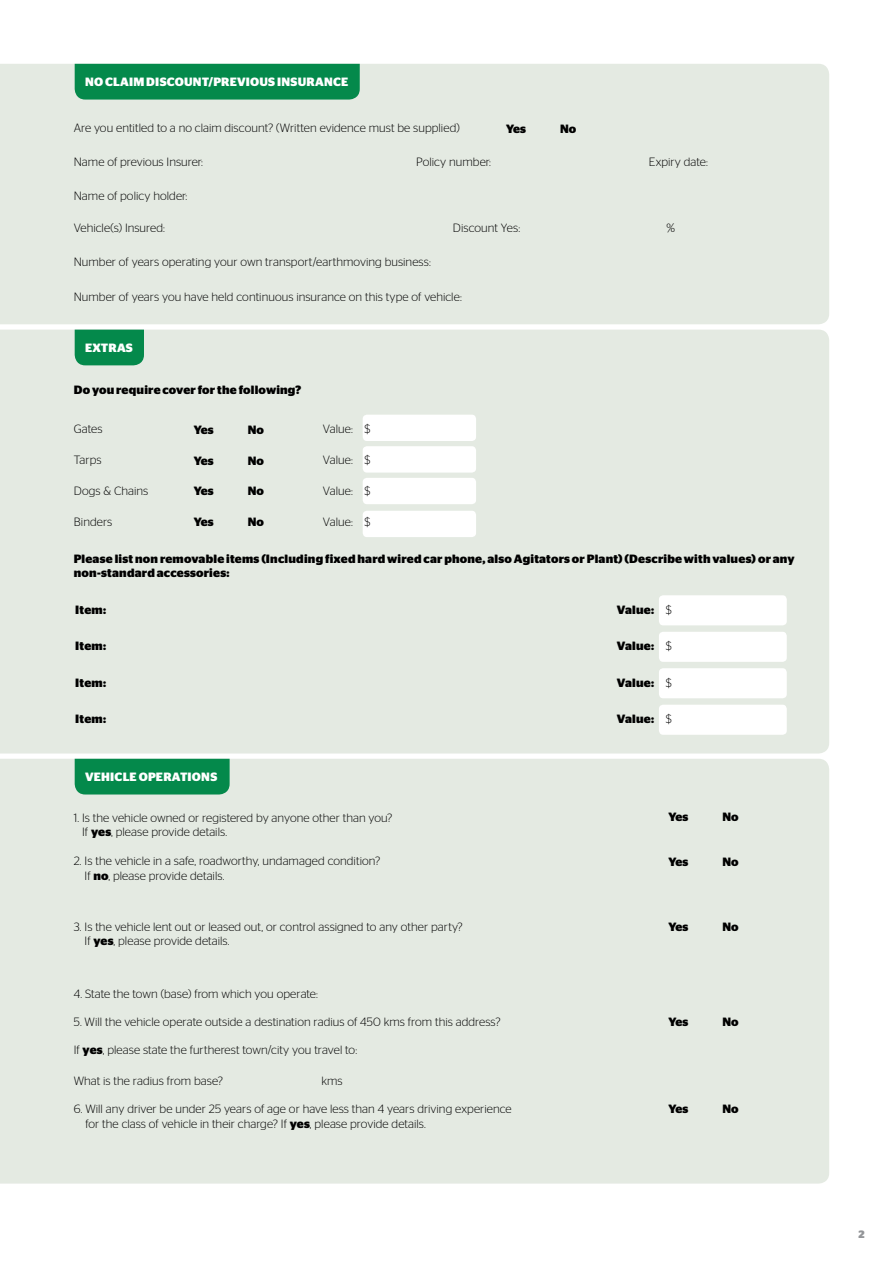
<style>
.page{position:relative;width:893px;height:1263px;background:#fff}
.page>*{position:absolute;margin:0;border:0;box-sizing:border-box;transform-origin:0 0}
.t1{font:300 12px/14.4px "Stag Sans";letter-spacing:.005em;color:#000}
.t2{font:700 12px/14.4px "Stag Sans";letter-spacing:.015em;color:#000}
.t3{font:700 12px "Stag Sans";letter-spacing:.02em;color:#fff}
.t4{font:700 10.65px "Stag Sans";color:#939598}
.s1{font-weight:700}
.s2{font-weight:300}
</style>
<div class="page">
<div style="left:0;top:330px;width:829px;height:423px;background:#e4eae2"></div>
<div style="left:75px;top:330px;width:69px;height:35px;background:#04894b"></div>
<div style="left:0;top:64px;width:829px;height:260px;background:#e4eae2"></div>
<div style="left:75px;top:64px;width:285px;height:36px;background:#04894b"></div>
<div style="left:363px;top:415px;width:113px;height:26px;background:#fff;border-radius:4px"></div>
<div style="left:659px;top:595px;width:128px;height:30px;background:#fff;border-radius:4px"></div>
<div style="left:659px;top:632px;width:128px;height:30px;background:#fff;border-radius:4px"></div>
<div style="left:659px;top:668px;width:128px;height:30px;background:#fff;border-radius:4px"></div>
<div style="left:659px;top:705px;width:128px;height:30px;background:#fff;border-radius:4px"></div>
<div style="left:363px;top:446px;width:113px;height:27px;background:#fff;border-radius:4px"></div>
<div style="left:363px;top:478px;width:113px;height:26px;background:#fff;border-radius:4px"></div>
<div style="left:363px;top:511px;width:113px;height:26px;background:#fff;border-radius:4px"></div>
<div style="left:0;top:759px;width:829px;height:424px;background:#e4eae2"></div>
<div style="left:75px;top:759px;width:155px;height:35px;background:#04894b"></div>
<p class="t3" style="left:85px;top:75px;width:265px">NO CLAIM DISCOUNT/PREVIOUS INSURANCE</p>
<p class="t1" style="left:74px;top:120px;width:387px">Are you entitled to a no claim discount? (Written evidence must be supplied)</p>
<p class="t1" style="left:74px;top:155px;width:131px">Name of previous Insurer:</p>
<p class="t2" style="left:506px;top:121px;width:21px">Yes</p>
<p class="t2" style="left:560px;top:121px;width:18px">No</p>
<p class="t1" style="left:416px;top:155px;width:76px">Policy number:</p>
<p class="t1" style="left:649px;top:155px;width:61px">Expiry date:</p>
<p class="t1" style="left:74px;top:188px;width:115px">Name of policy holder:</p>
<p class="t1" style="left:74px;top:220px;width:93px">Vehicle(s) Insured:</p>
<p class="t1" style="left:453px;top:220px;width:69px">Discount Yes:</p>
<p class="t1" style="left:666px;top:220px;width:10px">%</p>
<p class="t1" style="left:74px;top:254px;width:359px">Number of years operating your own transport/earthmoving business:</p>
<p class="t1" style="left:74px;top:289px;width:390px">Number of years you have held continuous insurance on this type of vehicle:</p>
<p class="t3" style="left:85px;top:340px;width:49px">EXTRAS</p>
<p class="t2" style="left:74px;top:383px;width:229px">Do you require cover for the following?</p>
<p class="t1" style="left:74px;top:422px;width:30px">Gates</p>
<p class="t1" style="left:323px;top:422px;width:49px">Value: $</p>
<p class="t1" style="left:74px;top:453px;width:29px">Tarps</p>
<p class="t1" style="left:323px;top:453px;width:49px">Value: $</p>
<p class="t1" style="left:74px;top:484px;width:76px">Dogs &amp; Chains</p>
<p class="t1" style="left:323px;top:484px;width:49px">Value: $</p>
<p class="t1" style="left:74px;top:515px;width:40px">Binders</p>
<p class="t1" style="left:323px;top:515px;width:49px">Value: $</p>
<p class="t2" style="left:194px;top:423px;width:21px">Yes</p>
<p class="t2" style="left:248px;top:423px;width:18px">No</p>
<p class="t2" style="left:194px;top:454px;width:21px">Yes</p>
<p class="t2" style="left:248px;top:454px;width:18px">No</p>
<p class="t2" style="left:194px;top:484px;width:21px">Yes</p>
<p class="t2" style="left:248px;top:484px;width:18px">No</p>
<p class="t2" style="left:194px;top:515px;width:21px">Yes</p>
<p class="t2" style="left:248px;top:515px;width:18px">No</p>
<p class="t2" style="left:74px;top:551px;width:722px">Please list non removable items (Including fixed hard wired car phone, also Agitators or Plant) (Describe with values) or any non-standard accessories:</p>
<p class="t2" style="left:75px;top:602px;width:32px">Item:</p>
<p class="t2" style="left:75px;top:639px;width:32px">Item:</p>
<p class="t2" style="left:75px;top:675px;width:32px">Item:</p>
<p class="t2" style="left:75px;top:712px;width:32px">Item:</p>
<p class="t3" style="left:85px;top:769px;width:134px">VEHICLE OPERATIONS</p>
<p class="t1" style="left:82px;top:810px;width:312px;text-indent:-8px">1. Is the vehicle owned or registered by anyone other than you?<br>If <span class="s1">yes</span>, please provide details.</p>
<p class="t1" style="left:85px;top:854px;width:297px;text-indent:-11px">2. Is the vehicle in a safe, roadworthy, undamaged condition?<br>If <span class="s1">no</span>, please provide details.</p>
<p class="t1" style="left:85px;top:919px;width:379px;text-indent:-11px">3. Is the vehicle lent out or leased out, or control assigned to any other party?<br>If <span class="s1">yes</span>, please provide details.</p>
<p class="t1" style="left:74px;top:986px;width:246px">4. State the town (base) from which you operate:</p>
<p class="t1" style="left:74px;top:1015px;width:428px">5. Will the vehicle operate outside a destination radius of 450 kms from this address?</p>
<p class="t1" style="left:74px;top:1043px;width:285px">If <span class="s1">yes</span>, please state the furtherest town/city you travel to:</p>
<p class="t1" style="left:74px;top:1073px;width:151px">What is the radius from base?</p>
<p class="t1" style="left:322px;top:1073px;width:23px">kms</p>
<p class="t1" style="left:85px;top:1102px;width:428px;text-indent:-12px">6. Will any driver be under 25 years of age or have less than 4 years driving experience for the class of vehicle in their charge? If <span class="s1">yes</span>, please provide details.</p>
<p class="t2" style="left:617px;top:602px;width:56px">Value: <span class="s2">$</span></p>
<p class="t2" style="left:617px;top:639px;width:56px">Value: <span class="s2">$</span></p>
<p class="t2" style="left:617px;top:675px;width:56px">Value: <span class="s2">$</span></p>
<p class="t2" style="left:617px;top:712px;width:56px">Value: <span class="s2">$</span></p>
<p class="t2" style="left:669px;top:810px;width:21px">Yes</p>
<p class="t2" style="left:723px;top:810px;width:18px">No</p>
<p class="t2" style="left:669px;top:854px;width:21px">Yes</p>
<p class="t2" style="left:723px;top:854px;width:18px">No</p>
<p class="t2" style="left:669px;top:919px;width:21px">Yes</p>
<p class="t2" style="left:723px;top:919px;width:18px">No</p>
<p class="t2" style="left:669px;top:1015px;width:21px">Yes</p>
<p class="t2" style="left:723px;top:1015px;width:18px">No</p>
<p class="t2" style="left:669px;top:1102px;width:21px">Yes</p>
<p class="t2" style="left:723px;top:1102px;width:18px">No</p>
<p class="t4" style="left:858px;top:1228px;width:8px">2</p>
</div>
